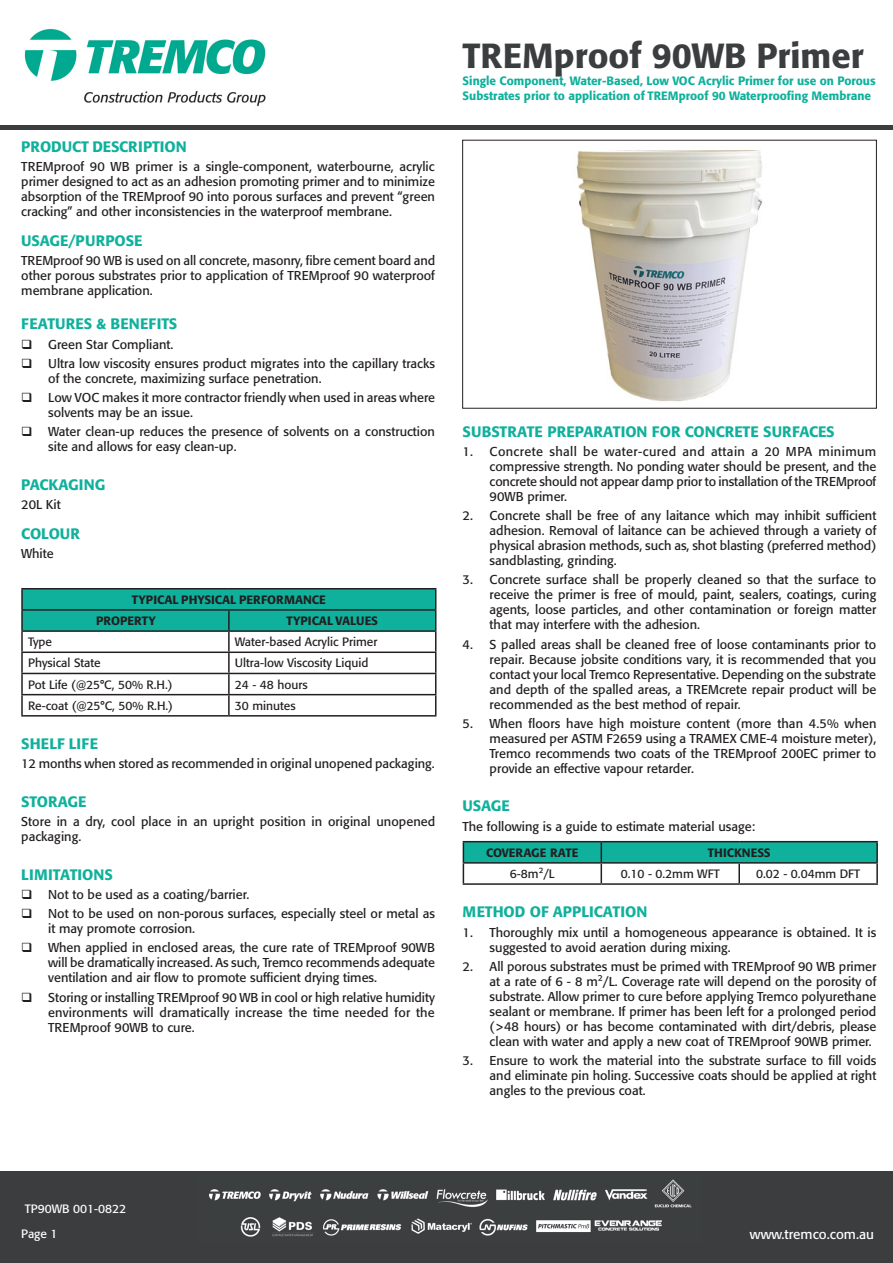
<style>
.page{position:relative;width:893px;height:1263px;background:#fff}
.page>*{position:absolute;margin:0;border:0;box-sizing:border-box;transform-origin:0 0}
.t1{font:500 34.5px "Formata Pro";color:#3a3e3f}
.t2{font:500 15px "Formata Pro";color:#0fb19c}
.t3{font:13.5px "Formata Pro";color:#fff}
.t4{font:12.75px/15px "Formata Pro";color:#231f20;text-align:justify}
.t5{font:12px "Formata Pro";color:#231f20}
.t6{font:500 12px/14.4px "Formata Pro";color:#0fb19c}
.t7{font:500 12px "Formata Pro";color:#231f20}
.t8{font:12px "Formata Pro";color:#fff}
</style>
<div class="page">
<div style="left:0;top:1172px;width:893px;height:91px;background:#3b3d3f"></div>
<img style="left:209px;top:1179px;width:483px;height:58px">
<hr style="left:21px;top:588px;width:208px;height:1px;background:#231f20">
<hr style="left:229px;top:588px;width:207px;height:1px;background:#231f20">
<svg style="left:21px;top:589px;width:415px;height:126px"></svg>
<hr style="left:21px;top:715px;width:208px;height:1px;background:#231f20">
<hr style="left:229px;top:715px;width:207px;height:1px;background:#231f20">
<hr style="left:463px;top:841px;width:138px;height:1px;background:#231f20">
<hr style="left:601px;top:841px;width:138px;height:1px;background:#231f20">
<hr style="left:739px;top:841px;width:139px;height:1px;background:#231f20">
<svg style="left:463px;top:842px;width:415px;height:41px"></svg>
<hr style="left:463px;top:883px;width:138px;height:2px;background:#231f20">
<hr style="left:601px;top:883px;width:138px;height:2px;background:#231f20">
<hr style="left:739px;top:883px;width:139px;height:2px;background:#231f20">
<img style="left:24px;top:28px;width:242px;height:78px">
<div style="left:0;top:125px;width:893px;height:5px;background:#3a3e3f"></div>
<img style="left:576px;top:150px;width:187px;height:252px">
<div style="left:462px;top:140px;width:415px;height:269px;border:1px solid #231f20"></div>
<p class="t2" style="left:21px;top:137px;width:167px">PRODUCT DESCRIPTION</p>
<p class="t4" style="left:21px;top:159px;width:415px">TREMproof 90 WB primer is a single-component, waterbourne, acrylic primer designed to act as an adhesion promoting primer and to minimize absorption of the TREMproof 90 into porous surfaces and prevent “green cracking” and other inconsistencies in the waterproof membrane.</p>
<p class="t2" style="left:21px;top:231px;width:123px">USAGE/PURPOSE</p>
<p class="t4" style="left:21px;top:253px;width:415px">TREMproof 90 WB is used on all concrete, masonry, fibre cement board and other porous substrates prior to application of TREMproof 90 waterproof membrane application.</p>
<p class="t2" style="left:21px;top:314px;width:158px">FEATURES &amp; BENEFITS</p>
<p class="t4" style="left:48px;top:337px;width:127px">Green Star Compliant.</p>
<p class="t4" style="left:48px;top:356px;width:388px">Ultra low viscosity ensures product migrates into the capillary tracks of the concrete, maximizing surface penetration.</p>
<p class="t4" style="left:48px;top:390px;width:388px">Low VOC makes it more contractor friendly when used in areas where solvents may be an issue.</p>
<p class="t4" style="left:48px;top:424px;width:388px">Water clean-up reduces the presence of solvents on a construction site and allows for easy clean-up.</p>
<p class="t2" style="left:21px;top:475px;width:86px">PACKAGING</p>
<p class="t4" style="left:21px;top:497px;width:41px">20L Kit</p>
<p class="t2" style="left:21px;top:524px;width:60px">COLOUR</p>
<p class="t4" style="left:21px;top:546px;width:34px">White</p>
<p class="t7" style="left:132px;top:592px;width:195px">TYPICAL PHYSICAL PERFORMANCE</p>
<p class="t7" style="left:96px;top:613px;width:61px">PROPERTY</p>
<p class="t7" style="left:287px;top:613px;width:93px">TYPICAL VALUES</p>
<p class="t5" style="left:28px;top:634px;width:26px">Type</p>
<p class="t5" style="left:235px;top:634px;width:144px">Water-based Acrylic Primer</p>
<p class="t5" style="left:28px;top:655px;width:74px">Physical State</p>
<p class="t5" style="left:235px;top:655px;width:135px">Ultra-low Viscosity Liquid</p>
<p class="t5" style="left:28px;top:677px;width:146px">Pot Life (@25°C, 50% R.H.)</p>
<p class="t5" style="left:235px;top:677px;width:74px">24 - 48 hours</p>
<p class="t5" style="left:28px;top:698px;width:147px">Re-coat (@25°C, 50% R.H.)</p>
<p class="t5" style="left:235px;top:698px;width:62px">30 minutes</p>
<p class="t2" style="left:21px;top:734px;width:78px">SHELF LIFE</p>
<p class="t4" style="left:21px;top:756px;width:415px">12 months when stored as recommended in original unopened packaging.</p>
<p class="t2" style="left:21px;top:792px;width:67px">STORAGE</p>
<p class="t4" style="left:21px;top:814px;width:415px">Store in a dry, cool place in an upright position in original unopened packaging.</p>
<p class="t2" style="left:21px;top:865px;width:93px">LIMITATIONS</p>
<p class="t4" style="left:48px;top:887px;width:203px">Not to be used as a coating/barrier.</p>
<p class="t4" style="left:48px;top:906px;width:388px">Not to be used on non-porous surfaces, especially steel or metal as it may promote corrosion.</p>
<p class="t4" style="left:48px;top:940px;width:388px">When applied in enclosed areas, the cure rate of TREMproof 90WB will be dramatically increased. As such, Tremco recommends adequate ventilation and air flow to promote sufficient drying times.</p>
<p class="t4" style="left:48px;top:989px;width:388px">Storing or installing TREMproof 90 WB in cool or high relative humidity environments will dramatically increase the time needed for the TREMproof 90WB to cure.</p>
<p class="t1" style="left:463px;top:33px;width:403px">TREMproof 90WB Primer</p>
<p class="t6" style="left:463px;top:74px;width:415px">Single Component, Water-Based, Low VOC Acrylic Primer for use on Porous<br>Substrates prior to application of TREMproof 90 Waterproofing Membrane</p>
<p class="t2" style="left:463px;top:422px;width:373px">SUBSTRATE PREPARATION FOR CONCRETE SURFACES</p>
<p class="t4" style="left:490px;top:444px;width:388px;text-indent:-27px">1. Concrete shall be water-cured and attain a 20 MPA minimum compressive strength. No ponding water should be present, and the concrete should not appear damp prior to installation of the TREMproof 90WB primer.</p>
<p class="t4" style="left:490px;top:508px;width:388px;text-indent:-27px">2. Concrete shall be free of any laitance which may inhibit sufficient adhesion. Removal of laitance can be achieved through a variety of physical abrasion methods, such as, shot blasting (preferred method) sandblasting, grinding.</p>
<p class="t4" style="left:490px;top:572px;width:388px;text-indent:-27px">3. Concrete surface shall be properly cleaned so that the surface to receive the primer is free of mould, paint, sealers, coatings, curing agents, loose particles, and other contamination or foreign matter that may interfere with the adhesion.</p>
<p class="t4" style="left:490px;top:637px;width:388px;text-indent:-27px">4. S palled areas shall be cleaned free of loose contaminants prior to repair. Because jobsite conditions vary, it is recommended that you contact your local Tremco Representative. Depending on the substrate and depth of the spalled areas, a TREMcrete repair product will be recommended as the best method of repair.</p>
<p class="t4" style="left:490px;top:716px;width:388px;text-indent:-27px">5. When floors have high moisture content (more than 4.5% when measured per ASTM F2659 using a TRAMEX CME-4 moisture meter), Tremco recommends two coats of the TREMproof 200EC primer to provide an effective vapour retarder.</p>
<p class="t2" style="left:463px;top:796px;width:49px">USAGE</p>
<p class="t4" style="left:463px;top:819px;width:294px">The following is a guide to estimate material usage:</p>
<p class="t7" style="left:486px;top:845px;width:94px">COVERAGE RATE</p>
<p class="t7" style="left:708px;top:845px;width:64px">THICKNESS</p>
<p class="t5" style="left:510px;top:866px;width:46px">6-8m2/L</p>
<p class="t5" style="left:621px;top:866px;width:100px">0.10 - 0.2mm WFT</p>
<p class="t5" style="left:756px;top:866px;width:105px">0.02 - 0.04mm DFT</p>
<p class="t2" style="left:463px;top:902px;width:186px">METHOD OF APPLICATION</p>
<p class="t4" style="left:490px;top:924px;width:388px;text-indent:-27px">1. Thoroughly mix until a homogeneous appearance is obtained. It is suggested to avoid aeration during mixing.</p>
<p class="t4" style="left:490px;top:959px;width:388px;text-indent:-27px">2. All porous substrates must be primed with TREMproof 90 WB primer at a rate of 6 - 8 m2/L. Coverage rate will depend on the porosity of substrate. Allow primer to cure before applying Tremco polyurethane sealant or membrane. If primer has been left for a prolonged period (&gt;48 hours) or has become contaminated with dirt/debris, please clean with water and apply a new coat of TREMproof 90WB primer.</p>
<p class="t4" style="left:490px;top:1053px;width:388px;text-indent:-27px">3. Ensure to work the material into the substrate surface to fill voids and eliminate pin holing. Successive coats should be applied at right angles to the previous coat.</p>
<p class="t8" style="left:25px;top:1201px;width:103px">TP90WB 001-0822</p>
<p class="t8" style="left:21px;top:1226px;width:38px">Page 1</p>
<p class="t3" style="left:750px;top:1226px;width:126px">www.tremco.com.au</p>
</div>
